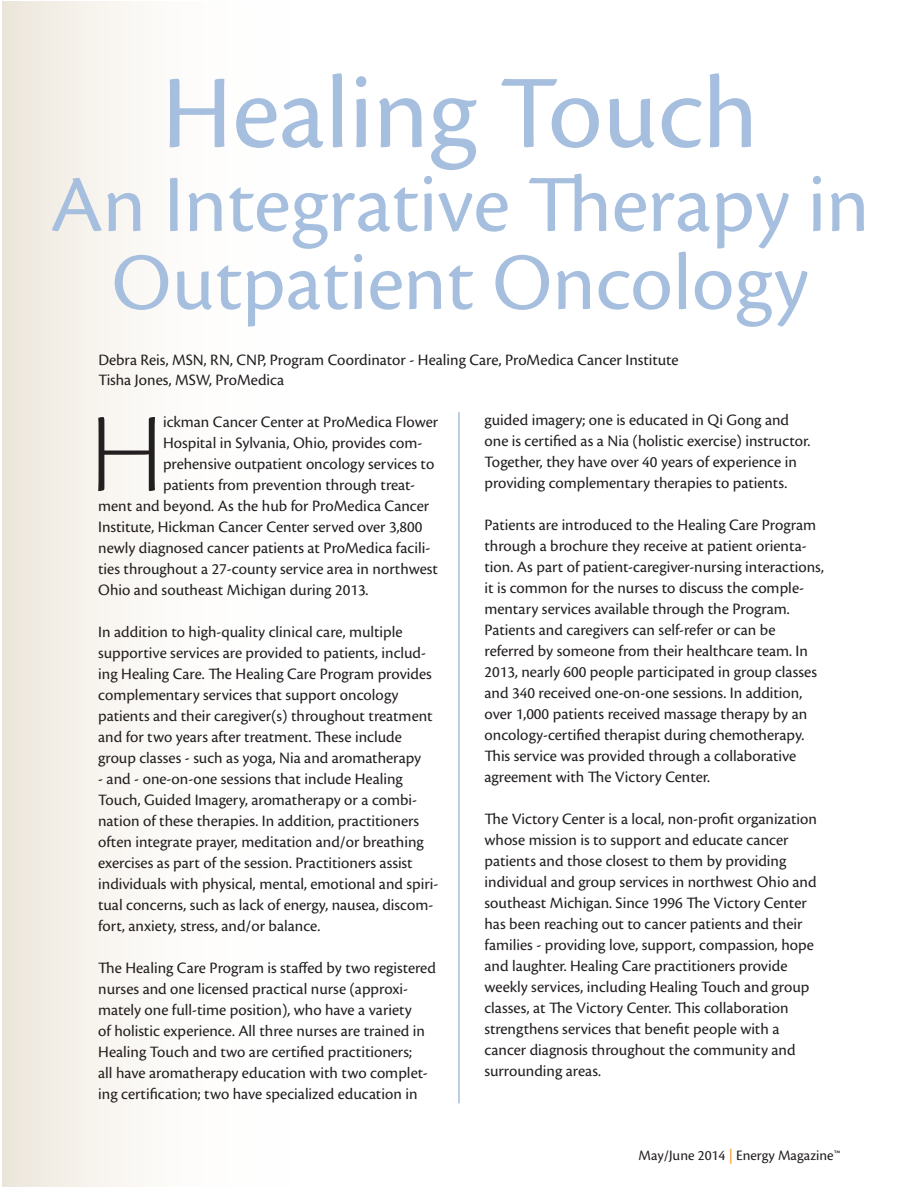
<style>
.page{position:relative;width:918px;height:1188px;background:#fff}
.page>*{position:absolute;margin:0;border:0;box-sizing:border-box;transform-origin:0 0}
.t1{font:116.85px "Cronos Pro Lt Disp";color:#231f20}
.t2{font:108px "Cronos Pro";color:#a6bfdf}
.t3{font:84px/78px "Cronos Pro";color:#a6bfdf;text-align:center}
.t4{font:16.5px/21px "Cronos Pro";color:#231f20}
.t5{font:15px "Cronos Pro";color:#231f20}
.s1{color:#f7931d}
</style>
<div class="page">
<div style="left:2px;top:2px;width:338px;height:1184px;background:linear-gradient(to right,#f1ebe2,#fff)"></div>
<hr style="left:458px;top:412px;width:2px;height:691px;background:#a6bfdf">
<h2 class="t2" style="left:162px;top:51px;width:598px">Healing Touch</h2>
<h3 class="t3" style="left:51px;top:166px;width:820px">An Integrative Therapy in<br>Outpatient Oncology</h3>
<p class="t4" style="left:98px;top:350px;width:582px;line-height:19.8px">Debra Reis, MSN, RN, CNP, Program Coordinator - Healing Care, ProMedica Cancer Institute<br>Tisha Jones, MSW, ProMedica</p>
<h1 class="t1" style="left:90px;top:387px;width:74px">H</h1>
<p class="t4" style="left:163px;top:412px;width:277px">ickman Cancer Center at ProMedica Flower</p>
<p class="t4" style="left:163px;top:433px;width:261px">Hospital in Sylvania, Ohio, provides com-</p>
<p class="t4" style="left:163px;top:454px;width:273px">prehensive outpatient oncology services to</p>
<p class="t4" style="left:163px;top:475px;width:254px">patients from prevention through treat-</p>
<p class="t4" style="left:98px;top:496px;width:332px">ment and beyond. As the hub for ProMedica Cancer</p>
<p class="t4" style="left:98px;top:517px;width:326px">Institute, Hickman Cancer Center served over 3,800</p>
<p class="t4" style="left:98px;top:538px;width:334px">newly diagnosed cancer patients at ProMedica facili-</p>
<p class="t4" style="left:98px;top:559px;width:341px">ties throughout a 27-county service area in northwest</p>
<p class="t4" style="left:98px;top:580px;width:272px">Ohio and southeast Michigan during 2013.</p>
<p class="t4" style="left:98px;top:622px;width:336px">In addition to high-quality clinical care, multiple supportive services are provided to patients, includ&shy;ing Healing Care. The Healing Care Program provides complementary services that support oncology patients and their caregiver(s) throughout treatment and for two years after treatment. These include group classes - such as yoga, Nia and aromatherapy</p>
<p class="t4" style="left:98px;top:769px;width:342px">- and - one-on-one sessions that include Healing Touch, Guided Imagery, aromatherapy or a combi&shy;nation of these therapies. In addition, practitioners often integrate prayer, meditation and/or breathing exercises as part of the session. Practitioners assist individuals with physical, mental, emotional and spiri&shy;tual concerns, such as lack of energy, nausea, discom&shy;fort, anxiety, stress, and/or balance.</p>
<p class="t4" style="left:98px;top:958px;width:339px">The Healing Care Program is staffed by two registered nurses and one licensed practical nurse (approxi&shy;mately one full-time position), who have a variety<br>of holistic experience. All three nurses are trained in Healing Touch and two are certified practitioners;<br>all have aromatherapy education with two complet&shy;ing certification; two have specialized education in</p>
<p class="t4" style="left:484px;top:410px;width:327px">guided imagery; one is educated in Qi Gong and one is certified as a Nia (holistic exercise) instructor.<br>Together, they have over 40 years of experience in providing complementary therapies to patients.</p>
<p class="t4" style="left:484px;top:515px;width:341px">Patients are introduced to the Healing Care Program through a brochure they receive at patient orienta&shy;tion. As part of patient-caregiver-nursing interactions, it is common for the nurses to discuss the comple&shy;mentary services available through the Program.<br>Patients and caregivers can self-refer or can be referred by someone from their healthcare team. In 2013, nearly 600 people participated in group classes and 340 received one-on-one sessions. In addition, over 1,000 patients received massage therapy by an oncology-certified therapist during chemotherapy.<br>This service was provided through a collaborative agreement with The Victory Center.</p>
<p class="t4" style="left:484px;top:809px;width:334px">The Victory Center is a local, non-profit organization whose mission is to support and educate cancer patients and those closest to them by providing individual and group services in northwest Ohio and southeast Michigan. Since 1996 The Victory Center has been reaching out to cancer patients and their families - providing love, support, compassion, hope and laughter. Healing Care practitioners provide weekly services, including Healing Touch and group classes, at The Victory Center. This collaboration strengthens services that benefit people with a cancer diagnosis throughout the community and surrounding areas.</p>
<p class="t5" style="left:639px;top:1146px;width:203px">May/June 2014 <span class="s1">|</span> Energy Magazine™</p>
</div>
